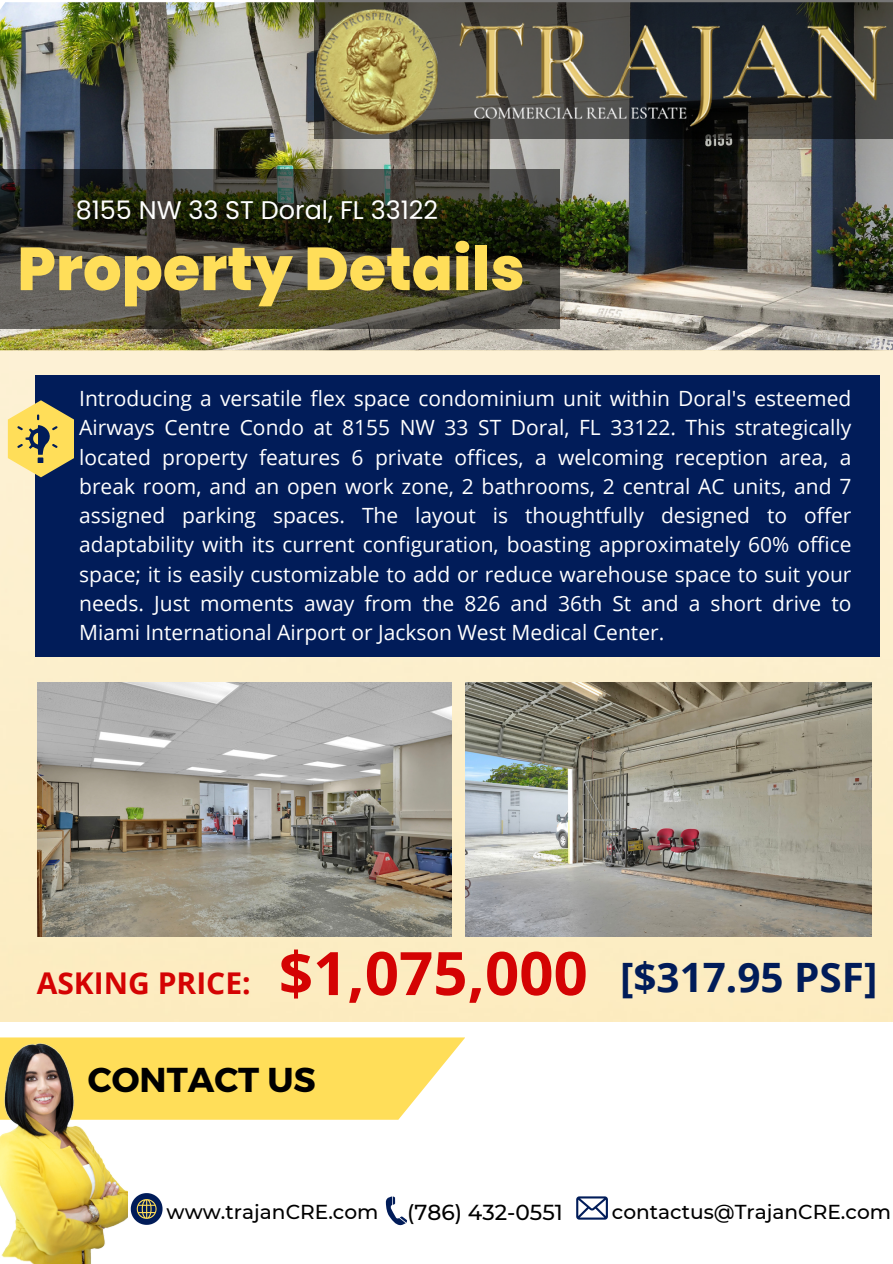
<style>
.page{position:relative;width:893px;height:1264px;background:#fff}
.page>*{position:absolute;margin:0;border:0;box-sizing:border-box;transform-origin:0 0}
.t1{font:800 60.6px "Poppins";color:#ffde59}
.t2{font:700 60px "Open Sans";color:#d40303}
.t3{font:700 40.5px "Open Sans";color:#011c59}
.t4{font:700 34.5px "Montserrat";color:#000}
.t5{font:700 30px "Open Sans";color:#d40303}
.t6{font:25.5px "Poppins";color:#fff}
.t7{font:500 21.6px "Montserrat";color:#000}
.t8{font:21px/29.2px "Open Sans";color:#fff;text-align:justify}
.t9{font:500 20.1px "Montserrat";color:#000}
</style>
<div class="page">
<img style="left:0;top:2px;width:892px;height:1019px">
<div style="left:35px;top:375px;width:844px;height:282px;background:#011c59"></div>
<svg style="left:131px;top:1193px;width:31px;height:31px"></svg>
<svg style="left:0;top:1037px;width:465px;height:82px;background:#ffe169"></svg>
<svg style="left:0;top:169px;width:560px;height:160px;background:#3d3d2f"></svg>
<svg style="left:8px;top:400px;width:66px;height:77px"></svg>
<svg style="left:313px;top:0;width:579px;height:139px;background:#444542"></svg>
<img style="left:313px;top:7px;width:575px;height:128px">
<img style="left:37px;top:682px;width:414px;height:254px">
<img style="left:465px;top:682px;width:406px;height:254px">
<img style="left:0;top:1043px;width:127px;height:220px">
<svg style="left:386px;top:1196px;width:21px;height:29px"></svg>
<svg style="left:576px;top:1196px;width:31px;height:23px"></svg>
<h4 class="t6" style="left:76px;top:192px;width:364px">8155 NW 33 ST Doral, FL 33122</h4>
<p class="t1" style="left:17px;top:226px;width:509px">Property Details</p>
<p class="t8" style="left:79px;top:383px;width:773px">Introducing a versatile flex space condominium unit within Doral's esteemed Airways Centre Condo at 8155 NW 33 ST Doral, FL 33122. This strategically located property features 6 private offices, a welcoming reception area, a break room, and an open work zone, 2 bathrooms, 2 central AC units, and 7 assigned parking spaces. The layout is thoughtfully designed to offer adaptability with its current configuration, boasting approximately 60% office space; it is easily customizable to add or reduce warehouse space to suit your needs. Just moments away from the 826 and 36th St and a short drive to Miami International Airport or Jackson West Medical Center.</p>
<h5 class="t5" style="left:37px;top:962px;width:215px">ASKING PRICE:</h5>
<h3 class="t2" style="left:279px;top:931px;width:310px">$1,075,000</h3>
<h2 class="t4" style="left:88px;top:1057px;width:229px">CONTACT US</h2>
<p class="t3" style="left:620px;top:948px;width:259px">[$317.95 PSF]</p>
<p class="t9" style="left:167px;top:1199px;width:213px">www.trajanCRE.com</p>
<p class="t7" style="left:407px;top:1199px;width:157px">(786) 432-0551</p>
<h1 class="t9" style="left:612px;top:1199px;width:281px">contactus@TrajanCRE.com</h1>
</div>
